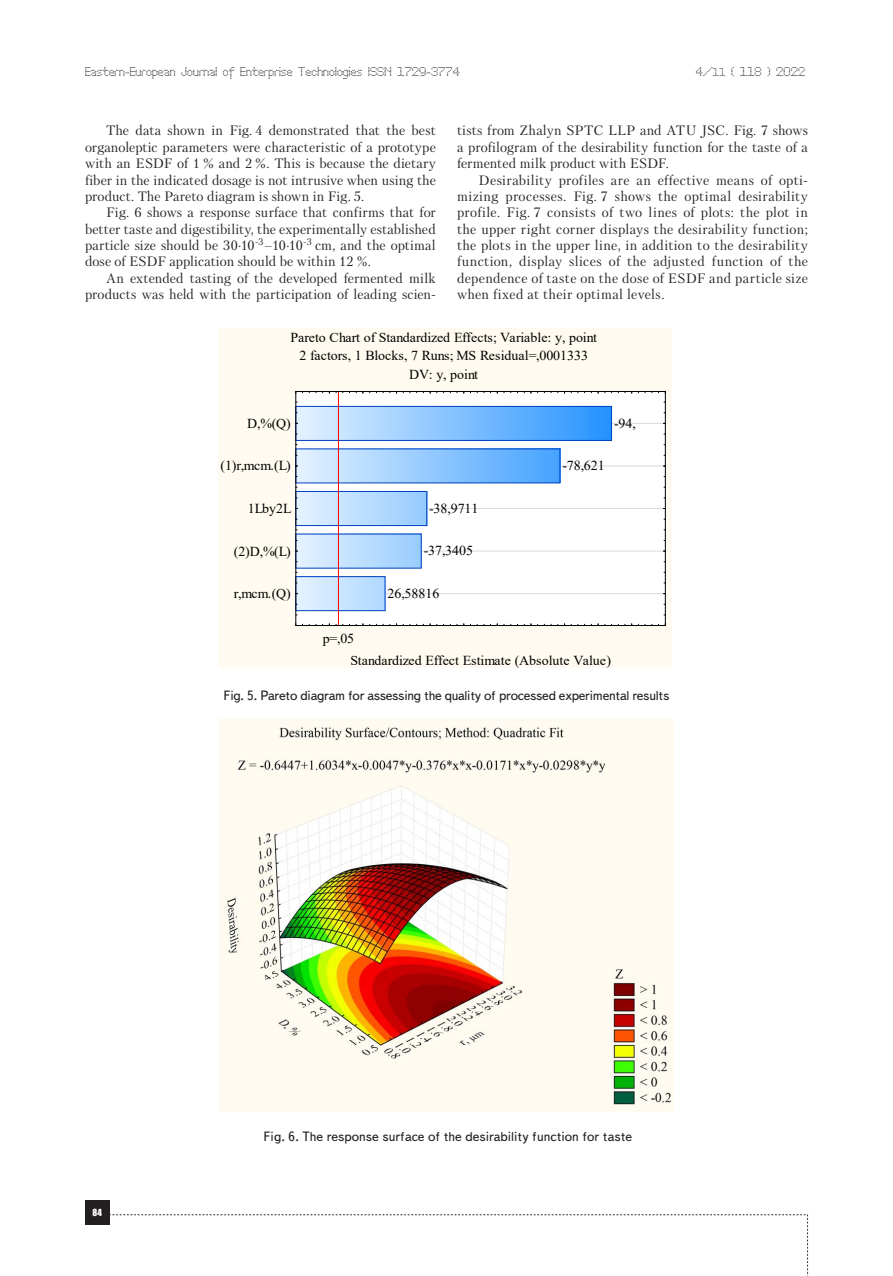
<style>
.page{position:relative;width:893px;height:1276px;background:#fff}
.page>*{position:absolute;margin:0;border:0;box-sizing:border-box;transform-origin:0 0}
.t1{font:13.65px/18.9px "Times New Roman";color:#000;text-align:center}
.Text__англ{font:13.5px/16.4px "Petersburg C";letter-spacing:.005em;color:#231f20;text-align:justify}
.Рисунок{font:13.5px "Text Book C";letter-spacing:-.02em;color:#231f20}
.Рисунок-2{font:13.5px "Text Book C";color:#231f20}
.t2{font:12px "Perfo";letter-spacing:.015em;color:#231f20}
.t3{font:9px "Impact";color:#fff}
.s1{font-size:10.5px}
</style>
<div class="page">
<div style="left:85px;top:1200px;width:24px;height:24px;background:#231f20"></div>
<svg style="left:109px;top:1214px;width:697px;height:1px"></svg>
<svg style="left:807px;top:1214px;width:1px;height:62px"></svg>
<div style="left:219px;top:328px;width:453px;height:340px;background:#fffbf0"></div>
<div style="left:296px;top:391px;width:370px;height:235px;background:#fff"></div>
<hr style="left:296px;top:593px;width:369px;height:1px;background:#d9d9d9">
<hr style="left:296px;top:551px;width:369px;height:1px;background:#d9d9d9">
<hr style="left:296px;top:508px;width:369px;height:1px;background:#d9d9d9">
<hr style="left:296px;top:466px;width:369px;height:1px;background:#d9d9d9">
<hr style="left:296px;top:423px;width:369px;height:1px;background:#d9d9d9">
<div style="left:296px;top:576px;width:89px;height:34px;background:linear-gradient(to right,#e5f2ff,#afd8ff)"></div>
<div style="left:296px;top:576px;width:89px;height:35px;border:1px solid #0040c0"></div>
<div style="left:296px;top:534px;width:126px;height:34px;background:linear-gradient(to right,#e6f3ff,#96cafe)"></div>
<div style="left:296px;top:491px;width:131px;height:34px;background:linear-gradient(to right,#e5f2ff,#96cbff)"></div>
<div style="left:296px;top:491px;width:131px;height:34px;border:1px solid #0040c0"></div>
<div style="left:296px;top:448px;width:264px;height:34px;background:linear-gradient(to right,#e5f2ff,#45a3ff)"></div>
<div style="left:296px;top:406px;width:290px;height:34px;background:linear-gradient(to right,#e5f2ff,#369bff)"></div>
<div style="left:586px;top:406px;width:26px;height:34px;background:#2b95ff"></div>
<div style="left:296px;top:406px;width:316px;height:34px;border:1px solid #0040c0"></div>
<hr style="left:338px;top:392px;width:1px;height:233px;background:#f00">
<hr style="left:296px;top:625px;width:369px;height:1px;background:#000">
<hr style="left:296px;top:391px;width:369px;height:1px;background:#000">
<hr style="left:295px;top:391px;width:1px;height:234px;background:#000">
<hr style="left:665px;top:391px;width:1px;height:234px;background:#000">
<img style="left:220px;top:718px;width:453px;height:393px">
<p class="t2" style="left:85px;top:65px;width:376px">Eastern-European Journal of Enterprise Technologies ISSN 1729-3774</p>
<p class="t2" style="left:696px;top:65px;width:111px">4/<span class="s1">11</span> ( 118 ) 2022</p>
<p class="Text__англ" style="left:85px;top:122px;width:352px;text-indent:21px">The data shown in Fig. 4 demonstrated that the best organoleptic parameters were characteristic of a prototype with an ESDF of 1 % and 2 %. This is because the dietary fiber in the indicated dosage is not intrusive when using the product. The Pareto diagram is shown in Fig. 5.</p>
<p class="Text__англ" style="left:85px;top:204px;width:352px;text-indent:21px">Fig. 6 shows a response surface that confirms that for better taste and digestibility, the experimentally established particle size should be 30·10<sup>-3</sup>–10·10<sup>-3</sup> cm, and the optimal dose of ESDF application should be within 12 %.</p>
<p class="Text__англ" style="left:85px;top:270px;width:352px;text-align:right">An extended tasting of the developed fermented milk products was held with the participation of leading scien-</p>
<p class="Text__англ" style="left:457px;top:122px;width:352px">tists from Zhalyn SPTC LLP and ATU JSC. Fig. 7 shows a profilogram of the desirability function for the taste of a fermented milk product with ESDF.</p>
<p class="Text__англ" style="left:457px;top:171px;width:352px;text-indent:21px">Desirability profiles are an effective means of opti&shy;mizing processes. Fig. 7 shows the optimal desirability profile. Fig. 7 consists of two lines of plots: the plot in the upper right corner displays the desirability function; the plots in the upper line, in addition to the desirability function, display slices of the adjusted function of the dependence of taste on the dose of ESDF and particle size when fixed at their optimal levels.</p>
<p class="t1" style="left:290px;top:327px;width:308px">Pareto Chart of Standardized Effects; Variable: y, point<br>2 factors, 1 Blocks, 7 Runs; MS Residual=,0001333<br>DV: y, point</p>
<p class="t1" style="left:247px;top:414px;width:45px">D,%(Q)</p>
<p class="t1" style="left:614px;top:413px;width:23px">-94,</p>
<p class="t1" style="left:221px;top:456px;width:72px">(1)r,mcm.(L)</p>
<p class="t1" style="left:562px;top:456px;width:44px">-78,621</p>
<p class="t1" style="left:248px;top:498px;width:45px">1Lby2L</p>
<p class="t1" style="left:429px;top:498px;width:51px">-38,9711</p>
<p class="t1" style="left:234px;top:541px;width:59px">(2)D,%(L)</p>
<p class="t1" style="left:424px;top:541px;width:51px">-37,3405</p>
<p class="t1" style="left:234px;top:583px;width:59px">r,mcm.(Q)</p>
<p class="t1" style="left:388px;top:583px;width:53px">26,58816</p>
<p class="t1" style="left:350px;top:627px;width:262px;line-height:21.9px;text-align:left;text-indent:-28px">p=,05<br>Standardized Effect Estimate (Absolute Value)</p>
<p class="Рисунок" style="left:224px;top:688px;width:447px">Fig. 5. Pareto diagram for assessing the quality of processed experimental results</p>
<p class="t3" style="left:93px;top:1205px;width:11px">84</p>
<p class="Рисунок-2" style="left:264px;top:1128px;width:370px">Fig. 6. The response surface of the desirability function for taste</p>
</div>
